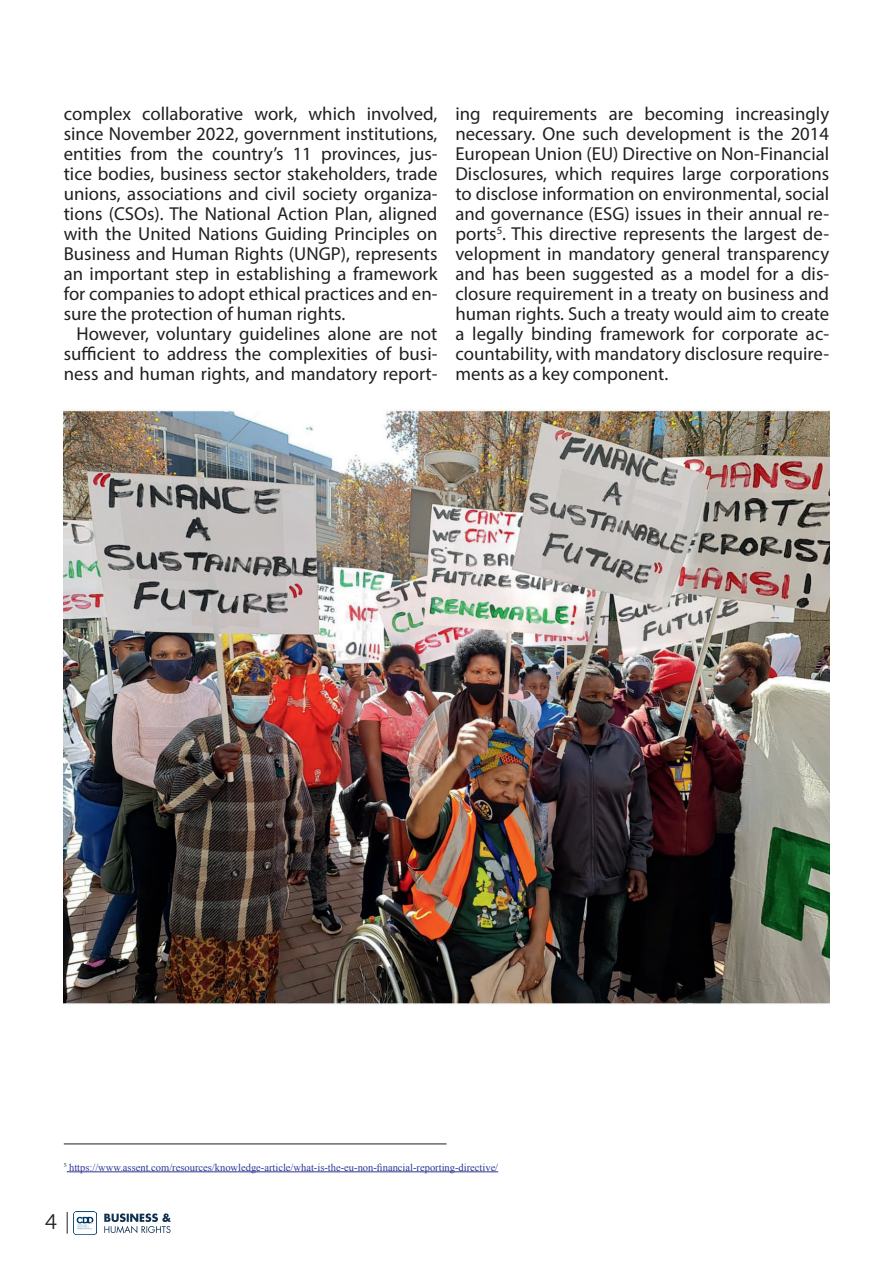
<style>
.page{position:relative;width:893px;height:1263px;background:#fff}
.page>*{position:absolute;margin:0;border:0;box-sizing:border-box;transform-origin:0 0}
.t1{font:21px "Museo 300";color:#231f20}
.t2{font:18.75px/20px "Myriad Pro";color:#231f20;text-align:justify}
.t3{font:10.5px "Times New Roman";color:#2c3594}
</style>
<div class="page">
<svg style="left:104px;top:1213px;width:67px;height:20px"></svg>
<svg style="left:67px;top:1212px;width:1px;height:21px"></svg>
<img style="left:74px;top:1212px;width:22px;height:22px">
<img style="left:64px;top:409px;width:765px;height:596px">
<hr style="left:69px;top:1171px;width:429px;height:1px;background:#2c3594">
<hr style="left:64px;top:1144px;width:382px;height:1px;background:#231f20">
<p class="t2" style="left:64px;top:104px;width:375px">complex collaborative work, which involved, since November 2022, government institutions, entities from the country’s 11 provinces, jus&shy;tice bodies, business sector stakeholders, trade unions, associations and civil society organiza&shy;tions (CSOs). The National Action Plan, aligned with the United Nations Guiding Principles on Business and Human Rights (UNGP), represents an important step in establishing a framework for companies to adopt ethical practices and en&shy;sure the protection of human rights.</p>
<p class="t2" style="left:64px;top:323px;width:375px;text-indent:13px">However, voluntary guidelines alone are not sufficient to address the complexities of busi&shy;ness and human rights, and mandatory report-</p>
<p class="t2" style="left:455px;top:104px;width:375px">ing requirements are becoming increasingly necessary. One such development is the 2014<br>European Union (EU) Directive on Non-Financial Disclosures, which requires large corporations to disclose information on environmental, social and governance (ESG) issues in their annual re&shy;ports<sup>5</sup>. This directive represents the largest de&shy;velopment in mandatory general transparency and has been suggested as a model for a dis&shy;closure requirement in a treaty on business and human rights. Such a treaty would aim to create a legally binding framework for corporate ac&shy;countability, with mandatory disclosure require&shy;ments as a key component.</p>
<p class="t3" style="left:64px;top:1160px;width:436px"><sup>5</sup> https://www.assent.com/resources/knowledge-article/what-is-the-eu-non-financial-reporting-directive/</p>
<p class="t1" style="left:45px;top:1210px;width:13px">4</p>
</div>
